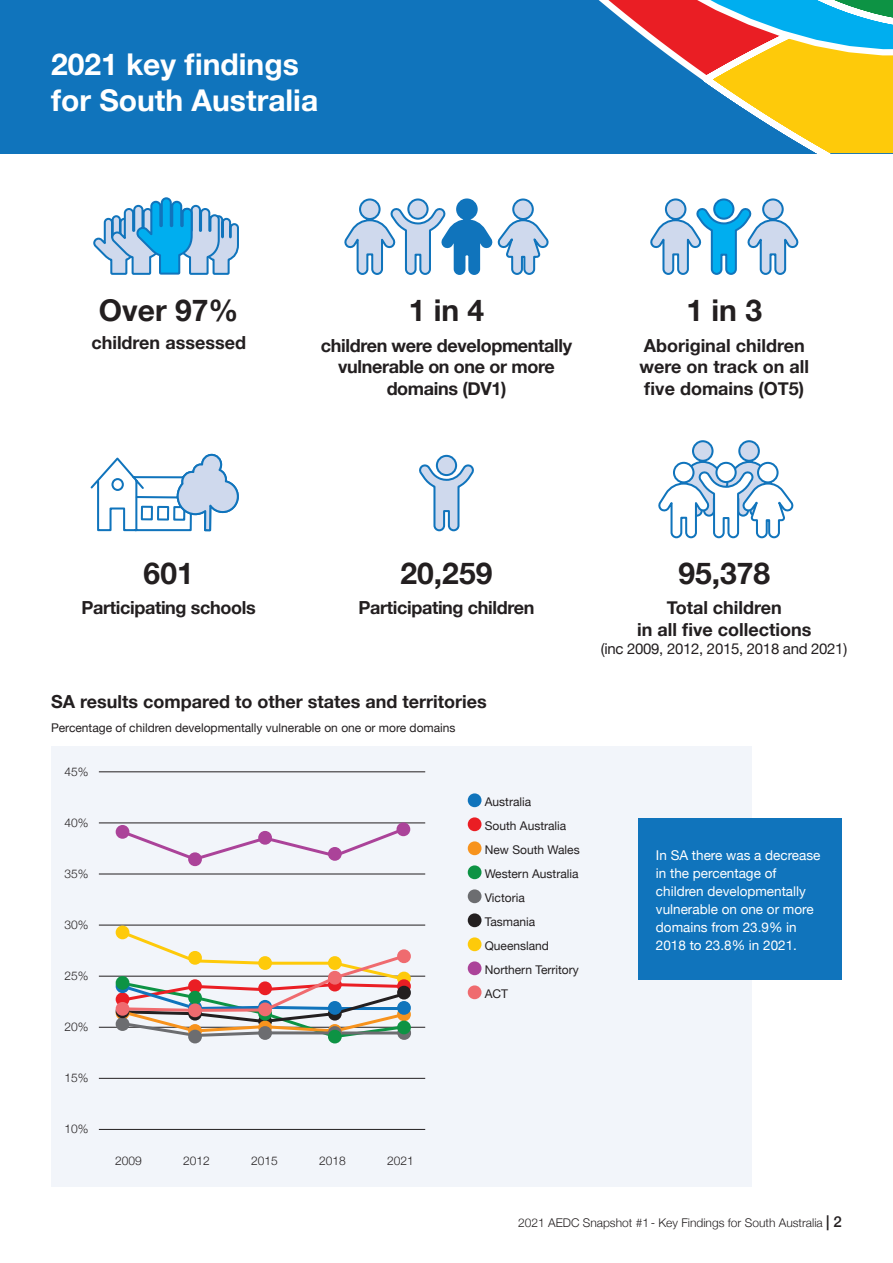
<style>
.page{position:relative;width:893px;height:1263px;background:#fff}
.page>*{position:absolute;margin:0;border:0;box-sizing:border-box;transform-origin:0 0}
.t1{font:700 30px/36px "Helvetica Neue";color:#fff}
.t2{font:700 30px "Helvetica Neue";color:#231f20}
.t3{font:700 18px/21.6px "Helvetica Neue";color:#231f20;text-align:center}
.t4{font:700 18px/21.6px "Helvetica Neue";letter-spacing:-.02em;color:#231f20;text-align:center}
.BODY_COPY{font:15px "Helvetica Neue";letter-spacing:-.02em;color:#231f20}
.BODY_COPY_9pt{font:13.5px/18px "Helvetica Neue";color:#fff}
.BODY_COPY-2{font:12px "Helvetica Neue";color:#231f20}
.t5{font:300 12px "Helvetica Neue";color:#231f20}
.s1{font-weight:500;font-size:15px}
</style>
<div class="page">
<div style="left:51px;top:746px;width:700px;height:440px;background:#f2f5fa"></div>
<hr style="left:99px;top:771px;width:326px;height:1px;background:#231f20">
<hr style="left:99px;top:823px;width:326px;height:1px;background:#231f20">
<hr style="left:99px;top:925px;width:326px;height:1px;background:#231f20">
<hr style="left:99px;top:976px;width:326px;height:1px;background:#231f20">
<hr style="left:99px;top:1027px;width:326px;height:1px;background:#231f20">
<hr style="left:99px;top:1078px;width:326px;height:1px;background:#231f20">
<hr style="left:99px;top:1129px;width:326px;height:1px;background:#231f20">
<hr style="left:99px;top:874px;width:326px;height:1px;background:#231f20">
<div style="left:639px;top:818px;width:203px;height:161px;background:#1074bc"></div>
<svg style="left:658px;top:440px;width:136px;height:99px"></svg>
<div style="left:0;top:0;width:893px;height:153px;background:#1074bc"></div>
<svg style="left:598px;top:0;width:295px;height:153px"></svg>
<svg style="left:344px;top:198px;width:205px;height:77px"></svg>
<svg style="left:419px;top:454px;width:55px;height:78px"></svg>
<svg style="left:650px;top:198px;width:149px;height:77px"></svg>
<svg style="left:92px;top:153px;width:148px;height:379px"></svg>
<div style="left:469px;top:795px;width:11px;height:11px;background:#1074bc;border-radius:50%"></div>
<div style="left:468px;top:793px;width:13px;height:14px;border:3px solid #1074bc;border-radius:50%"></div>
<div style="left:469px;top:819px;width:11px;height:11px;background:#ea1e24;border-radius:50%"></div>
<div style="left:468px;top:817px;width:13px;height:14px;border:3px solid #ea1e24;border-radius:50%"></div>
<div style="left:469px;top:843px;width:11px;height:11px;background:#f7931d;border-radius:50%"></div>
<div style="left:468px;top:841px;width:13px;height:14px;border:3px solid #f7931d;border-radius:50%"></div>
<div style="left:469px;top:867px;width:11px;height:11px;background:#0d9344;border-radius:50%"></div>
<div style="left:468px;top:865px;width:13px;height:14px;border:3px solid #0d9344;border-radius:50%"></div>
<div style="left:469px;top:891px;width:11px;height:11px;background:#6c6d70;border-radius:50%"></div>
<div style="left:468px;top:889px;width:13px;height:14px;border:3px solid #6c6d70;border-radius:50%"></div>
<div style="left:469px;top:915px;width:11px;height:11px;background:#231f20;border-radius:50%"></div>
<div style="left:468px;top:913px;width:13px;height:14px;border:3px solid #231f20;border-radius:50%"></div>
<div style="left:469px;top:939px;width:11px;height:11px;background:#feca0a;border-radius:50%"></div>
<div style="left:468px;top:937px;width:13px;height:14px;border:3px solid #feca0a;border-radius:50%"></div>
<div style="left:469px;top:963px;width:11px;height:11px;background:#ab4399;border-radius:50%"></div>
<div style="left:468px;top:961px;width:13px;height:14px;border:3px solid #ab4399;border-radius:50%"></div>
<div style="left:469px;top:987px;width:11px;height:11px;background:#ef6b6f;border-radius:50%"></div>
<div style="left:468px;top:985px;width:13px;height:14px;border:3px solid #ef6b6f;border-radius:50%"></div>
<svg style="left:119px;top:825px;width:288px;height:35px"></svg>
<div style="left:117px;top:826px;width:11px;height:11px;background:#ab4399;border-radius:50%"></div>
<div style="left:116px;top:825px;width:13px;height:14px;border:3px solid #ab4399;border-radius:50%"></div>
<div style="left:116px;top:925px;width:13px;height:14px;border:3px solid #feca0a;border-radius:50%"></div>
<div style="left:116px;top:992px;width:13px;height:14px;border:3px solid #ea1e24;border-radius:50%"></div>
<div style="left:116px;top:1006px;width:13px;height:14px;border:3px solid #f7931d;border-radius:50%"></div>
<div style="left:116px;top:1017px;width:13px;height:14px;border:3px solid #6c6d70;border-radius:50%"></div>
<div style="left:116px;top:979px;width:13px;height:14px;border:3px solid #1074bc;border-radius:50%"></div>
<div style="left:116px;top:976px;width:13px;height:14px;border:3px solid #0d9344;border-radius:50%"></div>
<div style="left:190px;top:854px;width:10px;height:11px;background:#ab4399;border-radius:50%"></div>
<div style="left:188px;top:852px;width:14px;height:14px;border:3px solid #ab4399;border-radius:50%"></div>
<div style="left:188px;top:1030px;width:14px;height:13px;border:3px solid #6c6d70;border-radius:50%"></div>
<div style="left:260px;top:832px;width:10px;height:11px;background:#ab4399;border-radius:50%"></div>
<div style="left:258px;top:831px;width:14px;height:14px;border:3px solid #ab4399;border-radius:50%"></div>
<div style="left:258px;top:1026px;width:14px;height:14px;border:3px solid #6c6d70;border-radius:50%"></div>
<div style="left:329px;top:848px;width:11px;height:11px;background:#ab4399;border-radius:50%"></div>
<div style="left:328px;top:847px;width:14px;height:14px;border:3px solid #ab4399;border-radius:50%"></div>
<div style="left:397px;top:1026px;width:14px;height:14px;border:3px solid #6c6d70;border-radius:50%"></div>
<div style="left:328px;top:1030px;width:14px;height:13px;border:3px solid #0d9344;border-radius:50%"></div>
<div style="left:398px;top:824px;width:11px;height:11px;background:#ab4399;border-radius:50%"></div>
<div style="left:396px;top:822px;width:14px;height:14px;border:3px solid #ab4399;border-radius:50%"></div>
<div style="left:397px;top:972px;width:14px;height:13px;border:3px solid #feca0a;border-radius:50%"></div>
<div style="left:397px;top:979px;width:14px;height:14px;border:3px solid #ea1e24;border-radius:50%"></div>
<div style="left:397px;top:986px;width:14px;height:13px;border:3px solid #231f20;border-radius:50%"></div>
<div style="left:397px;top:1007px;width:14px;height:14px;border:3px solid #f7931d;border-radius:50%"></div>
<div style="left:397px;top:1001px;width:14px;height:14px;border:3px solid #1074bc;border-radius:50%"></div>
<div style="left:397px;top:1020px;width:14px;height:14px;border:3px solid #0d9344;border-radius:50%"></div>
<div style="left:397px;top:949px;width:14px;height:14px;border:3px solid #ef6b6f;border-radius:50%"></div>
<div style="left:116px;top:1004px;width:13px;height:14px;border:3px solid #231f20;border-radius:50%"></div>
<div style="left:116px;top:1002px;width:13px;height:14px;border:3px solid #ef6b6f;border-radius:50%"></div>
<svg style="left:119px;top:928px;width:290px;height:111px"></svg>
<h1 class="t1" style="left:51px;top:47px;width:269px">2021 key findings for South Australia</h1>
<h1 class="t2" style="left:99px;top:287px;width:141px">Over 97%</h1>
<h2 class="t3" style="left:91px;top:332px;width:156px">children assessed</h2>
<h1 class="t2" style="left:409px;top:287px;width:77px">1 in 4</h1>
<h2 class="t4" style="left:321px;top:335px;width:253px">children were developmentally vulnerable on one or more domains (DV1)</h2>
<h1 class="t2" style="left:686px;top:287px;width:77px">1 in 3</h1>
<h2 class="t3" style="left:640px;top:335px;width:171px;text-align:left">Aboriginal children were on track on all five domains (OT5)</h2>
<h1 class="t2" style="left:144px;top:550px;width:52px">601</h1>
<h2 class="t4" style="left:82px;top:598px;width:176px">Participating schools</h2>
<h1 class="t2" style="left:401px;top:550px;width:93px">20,259</h1>
<h2 class="t4" style="left:359px;top:598px;width:177px">Participating children</h2>
<h2 class="t3" style="left:51px;top:691px;width:437px">SA results compared to other states and territories</h2>
<h2 class="BODY_COPY-2" style="left:51px;top:719px;width:406px">Percentage of children developmentally vulnerable on one or more domains</h2>
<h2 class="t5" style="left:64px;top:762px;width:26px">45%</h2>
<h2 class="t5" style="left:64px;top:813px;width:26px">40%</h2>
<h2 class="t5" style="left:64px;top:864px;width:26px">35%</h2>
<h2 class="t5" style="left:64px;top:915px;width:26px">30%</h2>
<h2 class="t5" style="left:64px;top:966px;width:26px">25%</h2>
<h2 class="t5" style="left:64px;top:1017px;width:26px">20%</h2>
<h2 class="t5" style="left:64px;top:1068px;width:26px">15%</h2>
<h2 class="t5" style="left:64px;top:1119px;width:26px">10%</h2>
<h2 class="t5" style="left:115px;top:1151px;width:28px">2009</h2>
<h2 class="t5" style="left:183px;top:1151px;width:28px">2012</h2>
<h2 class="t5" style="left:251px;top:1151px;width:28px">2015</h2>
<h2 class="t5" style="left:319px;top:1151px;width:28px">2018</h2>
<h2 class="t5" style="left:387px;top:1151px;width:28px">2021</h2>
<p class="BODY_COPY-2" style="left:485px;top:793px;width:48px">Australia</p>
<p class="BODY_COPY-2" style="left:485px;top:817px;width:83px">South Australia</p>
<p class="BODY_COPY-2" style="left:485px;top:841px;width:96px">New South Wales</p>
<p class="BODY_COPY-2" style="left:485px;top:865px;width:95px">Western Australia</p>
<p class="BODY_COPY-2" style="left:485px;top:889px;width:41px">Victoria</p>
<p class="BODY_COPY-2" style="left:485px;top:913px;width:52px">Tasmania</p>
<p class="BODY_COPY-2" style="left:485px;top:937px;width:66px">Queensland</p>
<p class="BODY_COPY-2" style="left:485px;top:961px;width:95px">Northern Territory</p>
<p class="BODY_COPY-2" style="left:485px;top:985px;width:25px">ACT</p>
<h1 class="t2" style="left:678px;top:550px;width:93px">95,378</h1>
<h2 class="t3" style="left:637px;top:598px;width:176px">Total children<br>in all five collections</h2>
<p class="BODY_COPY" style="left:601px;top:638px;width:248px">(inc 2009, 2012, 2015, 2018 and 2021)</p>
<p class="BODY_COPY_9pt" style="left:656px;top:847px;width:166px">In SA there was a decrease in the percentage of children developmentally vulnerable on one or more domains from 23.9% in<br>2018 to 23.8% in 2021.</p>
<p class="t5" style="left:518px;top:1212px;width:325px">2021 AEDC Snapshot #1 - Key Findings for South Australia <span class="s1">| 2</span></p>
</div>
